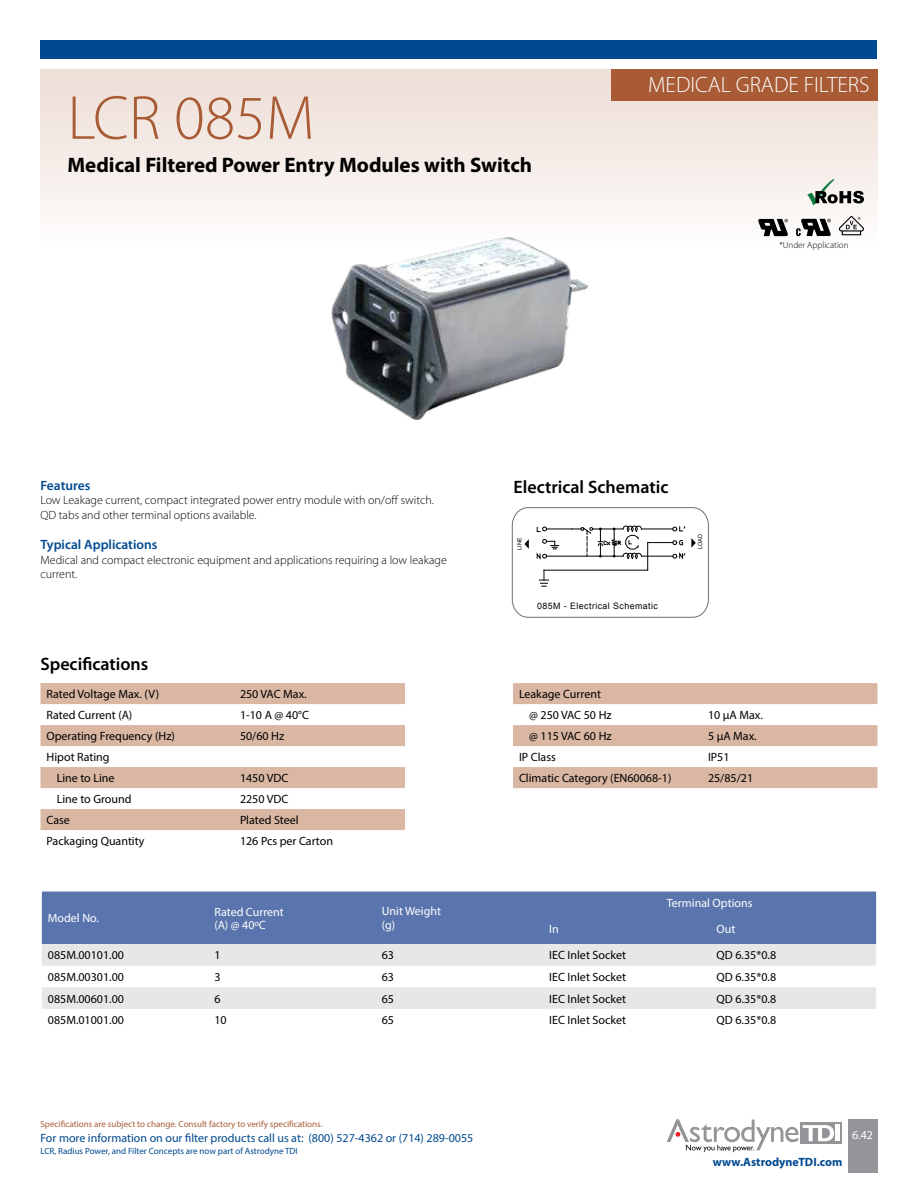
<style>
.page{position:relative;width:918px;height:1188px;background:#fff}
.page>*{position:absolute;margin:0;border:0;box-sizing:border-box;transform-origin:0 0}
.t1{font:300 62.7px "Myriad Pro";color:#a85b35}
.t2{font:300 22.35px "Myriad Pro";color:#fff}
.t3{font:700 21px "Myriad Pro";color:#000}
.t4{font:600 18px "Myriad Pro";color:#000}
.t5{font:600 13.5px "Myriad Pro";color:#004990}
.t6{font:12px "Myriad Pro";color:#000}
.t7{font:300 12px/14.4px "Myriad Pro";color:#000}
.t8{font:12px "Myriad Pro";color:#004990}
.t9{font:12px/13.5px "Myriad Pro";color:#fff}
.t10{font:700 12px "Myriad Pro";color:#004990}
.t11{font:9px "Myriad Pro";color:#a85b35}
.t12{font:9px "Myriad Pro";color:#004990}
.t13{font:300 9px "Myriad Pro";color:#000}
.t14{font:8.85px "Arial";letter-spacing:.05em;color:#000}
.t15{font:5.7px "Arial";color:#000;scale:.95 1}
</style>
<div class="page">
<div style="left:848px;top:1119px;width:30px;height:54px;background:#939598"></div>
<div style="left:40px;top:69px;width:838px;height:174px;background:linear-gradient(to bottom,#edddd5,#fdfbfa)"></div>
<div style="left:40px;top:40px;width:838px;height:19px;background:#004990"></div>
<div style="left:611px;top:69px;width:267px;height:31px;background:#a85b35"></div>
<svg style="left:807px;top:179px;width:57px;height:26px"></svg>
<svg style="left:834px;top:1123px;width:8px;height:21px"></svg>
<hr style="left:835px;top:1125px;width:4px;height:16px;background:#fff">
<svg style="left:667px;top:1119px;width:167px;height:33px"></svg>
<img style="left:332px;top:236px;width:256px;height:184px">
<svg style="left:40px;top:683px;width:838px;height:147px"></svg>
<div style="left:42px;top:892px;width:834px;height:52px;background:#5a74ad"></div>
<svg style="left:42px;top:944px;width:834px;height:65px;fill:#e6e7e8"></svg>
<svg style="left:512px;top:507px;width:197px;height:111px"></svg>
<svg style="left:758px;top:219px;width:30px;height:17px"></svg>
<svg style="left:796px;top:219px;width:35px;height:17px"></svg>
<svg style="left:839px;top:216px;width:25px;height:19px"></svg>
<h1 class="t1" style="left:68px;top:80px;width:249px">LCR 085M</h1>
<h3 class="t3" style="left:68px;top:151px;width:466px">Medical Filtered Power Entry Modules with Switch</h3>
<h2 class="t2" style="left:648px;top:71px;width:223px">MEDICAL GRADE FILTERS</h2>
<p class="t13" style="left:779px;top:240px;width:71px">*Under Application</p>
<p class="t13" style="left:858px;top:214px;width:5px">*</p>
<p class="t5" style="left:40px;top:477px;width:51px">Features</p>
<p class="t7" style="left:40px;top:493px;width:395px">Low Leakage current, compact integrated power entry module with on/off switch.<br>QD tabs and other terminal options available.</p>
<p class="t5" style="left:40px;top:536px;width:118px">Typical Applications</p>
<p class="t7" style="left:40px;top:553px;width:408px">Medical and compact electronic equipment and applications requiring a low leakage current.</p>
<h3 class="t4" style="left:40px;top:652px;width:109px">Specifications</h3>
<h3 class="t4" style="left:514px;top:476px;width:156px">Electrical Schematic</h3>
<p class="t15" style="left:516px;top:550px;width:14px;rotate:-90deg">LINE</p>
<p class="t15" style="left:696px;top:549px;width:17px;rotate:-90deg">LOAD</p>
<p class="t14" style="left:537px;top:600px;width:122px">085M - Electrical Schematic</p>
<p class="t6" style="left:46px;top:687px;width:114px">Rated Voltage Max. (V)</p>
<p class="t6" style="left:240px;top:687px;width:68px">250 VAC Max.</p>
<p class="t6" style="left:519px;top:687px;width:83px">Leakage Current</p>
<p class="t6" style="left:46px;top:708px;width:87px">Rated Current (A)</p>
<p class="t6" style="left:240px;top:708px;width:71px">1-10 A @ 40°C</p>
<p class="t6" style="left:529px;top:708px;width:84px">@ 250 VAC 50 Hz</p>
<p class="t6" style="left:708px;top:708px;width:56px">10 μA Max.</p>
<p class="t6" style="left:46px;top:729px;width:130px">Operating Frequency (Hz)</p>
<p class="t6" style="left:240px;top:729px;width:46px">50/60 Hz</p>
<p class="t6" style="left:529px;top:729px;width:84px">@ 115 VAC 60 Hz</p>
<p class="t6" style="left:708px;top:729px;width:50px">5 μA Max.</p>
<p class="t6" style="left:46px;top:750px;width:65px">Hipot Rating</p>
<p class="t6" style="left:519px;top:750px;width:38px">IP Class</p>
<p class="t6" style="left:708px;top:750px;width:23px">IP51</p>
<p class="t6" style="left:57px;top:771px;width:59px">Line to Line</p>
<p class="t6" style="left:240px;top:771px;width:50px">1450 VDC</p>
<p class="t6" style="left:519px;top:771px;width:154px">Climatic Category (EN60068-1)</p>
<p class="t6" style="left:708px;top:771px;width:47px">25/85/21</p>
<p class="t6" style="left:57px;top:792px;width:76px">Line to Ground</p>
<p class="t6" style="left:240px;top:792px;width:50px">2250 VDC</p>
<p class="t6" style="left:46px;top:813px;width:25px">Case</p>
<p class="t6" style="left:240px;top:813px;width:60px">Plated Steel</p>
<p class="t6" style="left:46px;top:834px;width:100px">Packaging Quantity</p>
<p class="t6" style="left:240px;top:834px;width:95px">126 Pcs per Carton</p>
<p class="t9" style="left:48px;top:911px;width:53px">Model No.</p>
<p class="t9" style="left:214px;top:905px;width:71px">Rated Current (A) @ 40ºC</p>
<p class="t9" style="left:382px;top:904px;width:61px;line-height:14.4px">Unit Weight (g)</p>
<p class="t9" style="left:667px;top:896px;width:87px">Terminal Options</p>
<p class="t9" style="left:549px;top:922px;width:11px">In</p>
<p class="t9" style="left:717px;top:922px;width:20px">Out</p>
<p class="t6" style="left:48px;top:948px;width:78px">085M.00101.00</p>
<p class="t6" style="left:214px;top:948px;width:8px">1</p>
<p class="t6" style="left:382px;top:948px;width:14px">63</p>
<p class="t6" style="left:549px;top:948px;width:78px">IEC Inlet Socket</p>
<p class="t6" style="left:717px;top:948px;width:61px">QD 6.35*0.8</p>
<p class="t6" style="left:48px;top:970px;width:78px">085M.00301.00</p>
<p class="t6" style="left:214px;top:970px;width:8px">3</p>
<p class="t6" style="left:382px;top:970px;width:14px">63</p>
<p class="t6" style="left:549px;top:970px;width:78px">IEC Inlet Socket</p>
<p class="t6" style="left:717px;top:970px;width:61px">QD 6.35*0.8</p>
<p class="t6" style="left:48px;top:991px;width:78px">085M.00601.00</p>
<p class="t6" style="left:214px;top:991px;width:8px">6</p>
<p class="t6" style="left:382px;top:991px;width:14px">65</p>
<p class="t6" style="left:549px;top:991px;width:78px">IEC Inlet Socket</p>
<p class="t6" style="left:717px;top:991px;width:61px">QD 6.35*0.8</p>
<p class="t6" style="left:48px;top:1013px;width:78px">085M.01001.00</p>
<p class="t6" style="left:214px;top:1013px;width:14px">10</p>
<p class="t6" style="left:382px;top:1013px;width:14px">65</p>
<p class="t6" style="left:549px;top:1013px;width:78px">IEC Inlet Socket</p>
<p class="t6" style="left:717px;top:1013px;width:61px">QD 6.35*0.8</p>
<p class="t11" style="left:40px;top:1119px;width:284px">Specifications are subject to change. Consult factory to verify specifications.</p>
<p class="t8" style="left:40px;top:1130px;width:434px">For more information on our filter products call us at: (800) 527-4362 or (714) 289-0055</p>
<p class="t12" style="left:40px;top:1145px;width:259px">LCR, Radius Power, and Filter Concepts are now part of Astrodyne TDI</p>
<p class="t10" style="left:713px;top:1154px;width:131px">www.AstrodyneTDI.com</p>
<p class="t9" style="left:852px;top:1128px;width:22px">6.42</p>
</div>
